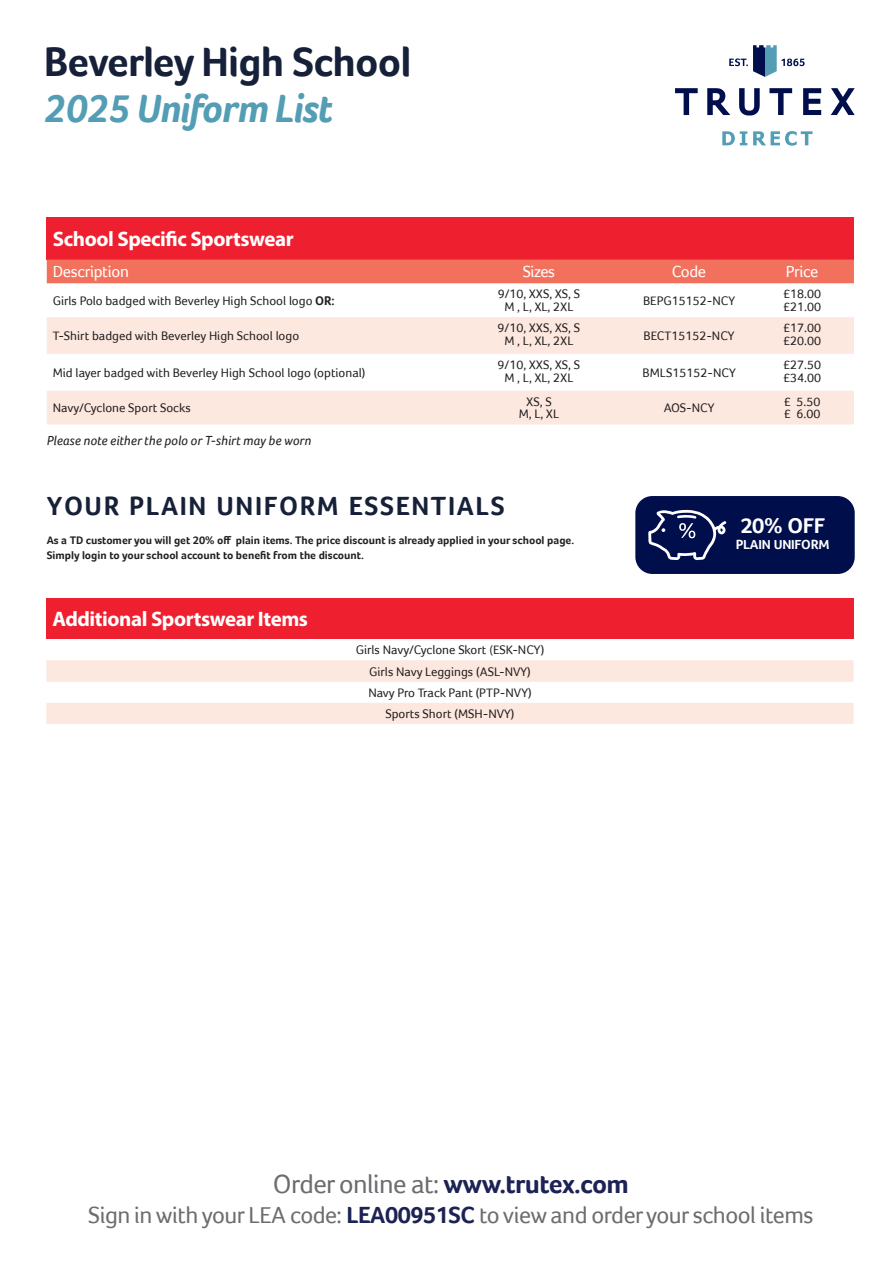
<style>
.page{position:relative;width:893px;height:1263px;background:#fff}
.page>*{position:absolute;margin:0;border:0;box-sizing:border-box;transform-origin:0 0}
.t1{font:700 42px "Foco";letter-spacing:-.02em;color:#162139}
.t2{font:italic 700 40.5px "Foco";letter-spacing:-.02em;color:#539db5}
.t3{font:27px "Foco";letter-spacing:-.02em;color:#6c6d70}
.t4{font:700 27px "Foco";letter-spacing:.06em;color:#162139}
.t5{font:24px "Foco";letter-spacing:-.02em;color:#6c6d70}
.t6{font:700 21.9px "Foco";color:#fff}
.t7{font:700 21px "Myriad Pro";letter-spacing:-.02em;color:#fff}
.t8{font:16.5px "Foco";letter-spacing:-.02em;color:#fff}
.t9{font:italic 13.5px "Foco";color:#231f20}
.t10{font:700 13.5px "Foco";letter-spacing:-.02em;color:#fff}
.t11{font:12.75px/12.8px "Foco";color:#231f20;text-align:center}
.t12{font:700 11.25px/15px "Foco";color:#231f20}
.s1{font-weight:700}
.s2{font-family:"Myriad Pro"}
.s3{font-weight:700;color:#1c2253}
</style>
<div class="page">
<div style="left:47px;top:217px;width:807px;height:43px;background:#ee1f2f"></div>
<div style="left:47px;top:260px;width:807px;height:23px;background:#f2715d"></div>
<svg style="left:47px;top:317px;width:807px;height:107px;fill:#fde8df"></svg>
<svg style="left:675px;top:88px;width:23px;height:27px"></svg>
<svg style="left:707px;top:88px;width:23px;height:27px"></svg>
<svg style="left:739px;top:88px;width:21px;height:28px"></svg>
<svg style="left:769px;top:88px;width:23px;height:27px"></svg>
<svg style="left:803px;top:88px;width:18px;height:27px"></svg>
<svg style="left:831px;top:88px;width:24px;height:27px"></svg>
<svg style="left:729px;top:45px;width:76px;height:32px"></svg>
<svg style="left:722px;top:131px;width:25px;height:14px"></svg>
<svg style="left:753px;top:131px;width:59px;height:15px"></svg>
<div style="left:46px;top:598px;width:808px;height:41px;background:#ee1f2f"></div>
<svg style="left:46px;top:660px;width:808px;height:64px;fill:#fde8df"></svg>
<div style="left:635px;top:496px;width:220px;height:78px;background:#000e4c;border-radius:17px"></div>
<svg style="left:648px;top:510px;width:78px;height:50px"></svg>
<p class="t1" style="left:44px;top:37px;width:369px">Beverley High School</p>
<p class="t2" style="left:44px;top:82px;width:290px">2025 Uniform List</p>
<p class="t7" style="left:53px;top:226px;width:242px">School Specific Sportswear</p>
<p class="t8" style="left:53px;top:262px;width:78px">Description</p>
<p class="t8" style="left:523px;top:262px;width:34px">Sizes</p>
<p class="t8" style="left:672px;top:262px;width:36px">Code</p>
<p class="t8" style="left:786px;top:262px;width:34px">Price</p>
<p class="t11" style="left:53px;top:294px;width:283px">Girls Polo badged with Beverley High School logo <span class="s1">OR:</span></p>
<p class="t11" style="left:498px;top:288px;width:84px">9/10, XXS, XS, S<br>M , L, XL, 2XL</p>
<p class="t11" style="left:643px;top:294px;width:94px">BEPG15152-NCY</p>
<p class="t11" style="left:783px;top:288px;width:39px;text-align:left">£18.00 £21.00</p>
<p class="t11" style="left:53px;top:329px;width:248px">T-Shirt badged with Beverley High School logo</p>
<p class="t11" style="left:498px;top:321px;width:84px">9/10, XXS, XS, S<br>M , L, XL, 2XL</p>
<p class="t11" style="left:644px;top:329px;width:93px">BECT15152-NCY</p>
<p class="t11" style="left:783px;top:321px;width:39px;text-align:left">£17.00 £20.00</p>
<p class="t11" style="left:53px;top:366px;width:314px">Mid layer badged with Beverley High School logo (optional)</p>
<p class="t11" style="left:498px;top:358px;width:84px">9/10, XXS, XS, S<br>M , L, XL, 2XL</p>
<p class="t11" style="left:643px;top:366px;width:95px">BMLS15152-NCY</p>
<p class="t11" style="left:783px;top:358px;width:39px;text-align:left">£27.50 £34.00</p>
<p class="t11" style="left:53px;top:401px;width:140px">Navy/Cyclone Sport Socks</p>
<p class="t11" style="left:519px;top:395px;width:42px">XS, S<br>M, L, XL</p>
<p class="t11" style="left:664px;top:401px;width:52px">AOS-NCY</p>
<p class="t11" style="left:784px;top:395px;width:38px;text-align:left">£ 5.50 £ 6.00</p>
<p class="t9" style="left:47px;top:432px;width:266px">Please note either the polo or T-shirt may be worn</p>
<p class="t4" style="left:47px;top:490px;width:459px">YOUR PLAIN UNIFORM ESSENTIALS</p>
<p class="t12" style="left:47px;top:533px;width:529px">As a TD customer you will get 20% off plain items. The price discount is already applied in your school page.<br>Simply login to your school account to benefit from the discount.</p>
<p class="t7" style="left:52px;top:605px;width:257px">Additional Sportswear Items</p>
<p class="t11" style="left:356px;top:639px;width:190px;line-height:21.1px">Girls Navy/Cyclone Skort <span class="s2">(</span>ESK-NCY)<br>Girls Navy Leggings (ASL-NVY)<br>Navy Pro Track Pant (PTP-NVY)<br>Sports Short (MSH-NVY)</p>
<p class="t6" style="left:740px;top:513px;width:86px">20% OFF</p>
<p class="t10" style="left:736px;top:536px;width:95px">PLAIN UNIFORM</p>
<p class="t3" style="left:273px;top:1168px;width:358px">Order online at: <span class="s3">www.trutex.com</span></p>
<p class="t5" style="left:88px;top:1201px;width:727px">Sign in with your LEA code: <span class="s3">LEA00951SC</span> to view and order your school items</p>
</div>
